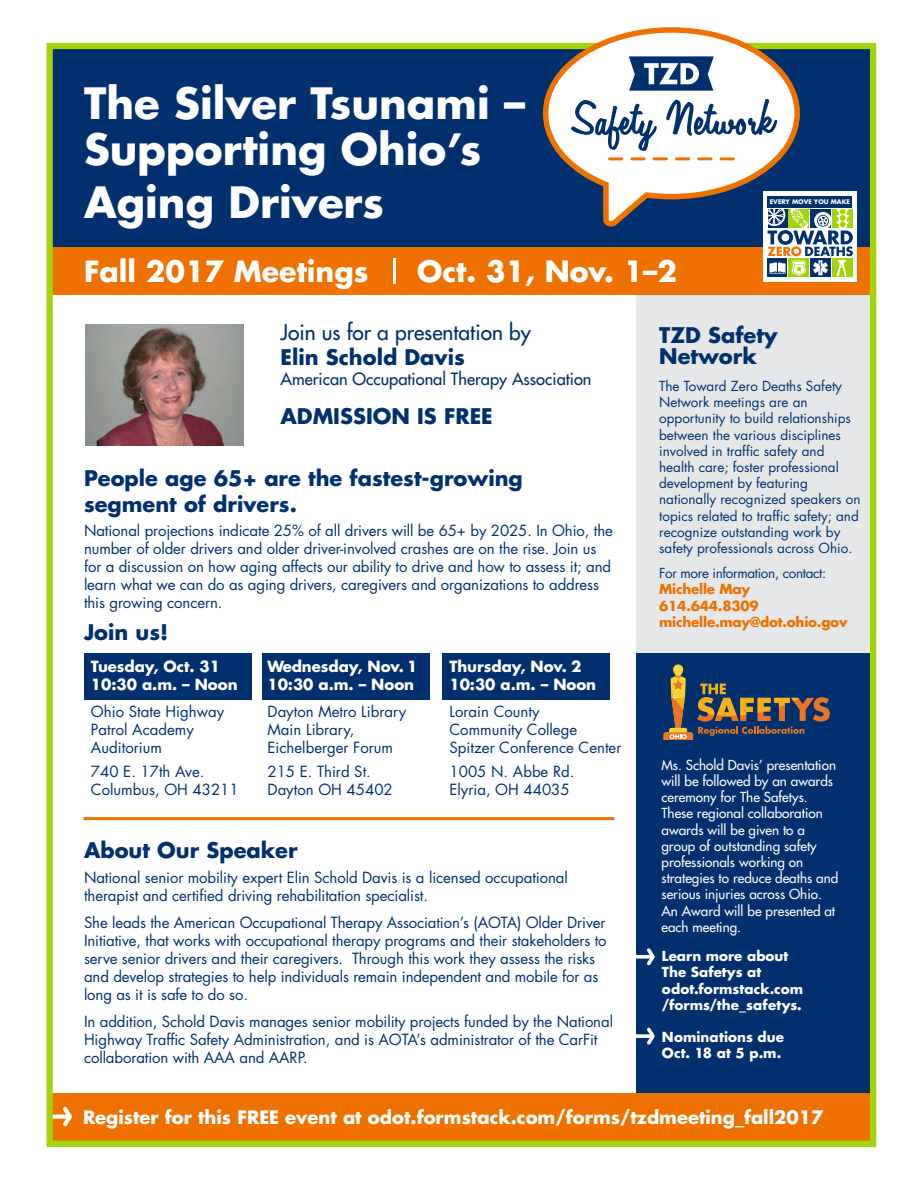
<style>
.page{position:relative;width:918px;height:1188px;background:#fff}
.page>*{position:absolute;margin:0;border:0;box-sizing:border-box;transform-origin:0 0}
.t1{font:700 42px/46.5px "Futura";color:#fff}
.t2{font:700 28.5px "Futura";color:#fff}
.t3{font:700 21px/21px "Futura";color:#00306d}
.t4{font:21px "Futura";color:#00306d}
.t5{font:700 18px "Futura";color:#fff}
.t6{font:16.5px "Futura";color:#00306d}
.t7{font:15px/18px "Futura";letter-spacing:-.01em;color:#00306d}
.t8{font:700 15px/18px "Futura";letter-spacing:-.005em;color:#fff}
.t9{font:13.5px/16.2px "Futura";color:#00306d}
.t10{font:13.5px/16.2px "Futura";color:#fff}
.t11{font:700 13.5px/16.2px "Futura";letter-spacing:.005em;color:#fff}
.t12{font:700 13.5px/16.2px "Futura";letter-spacing:-.015em;color:#ef7100}
.t13{font:13.5px "Futura";letter-spacing:-.025em;color:#00306d}
.t14{font:700 6.15px "Futura";color:#fff}
</style>
<div class="page">
<div style="left:636px;top:290px;width:234px;height:853px;background:#e6e7e9"></div>
<div style="left:636px;top:653px;width:237px;height:490px;background:#00306d"></div>
<div style="left:50px;top:1094px;width:820px;height:47px;background:#ef7100"></div>
<svg style="left:54px;top:1115px;width:5px;height:4px"></svg>
<svg style="left:59px;top:1107px;width:13px;height:20px"></svg>
<div style="left:50px;top:48px;width:820px;height:214px;background:#00306d"></div>
<div style="left:50px;top:247px;width:820px;height:48px;background:#ef7100"></div>
<div style="left:47px;top:43px;width:829px;height:1104px;border:6px solid #a2d40a"></div>
<hr style="left:393px;top:258px;width:3px;height:26px;background:#fff">
<svg style="left:540px;top:27px;width:263px;height:200px"></svg>
<svg style="left:610px;top:157px;width:12px;height:3px"></svg>
<svg style="left:632px;top:157px;width:12px;height:3px"></svg>
<svg style="left:654px;top:157px;width:12px;height:3px"></svg>
<svg style="left:676px;top:157px;width:13px;height:3px"></svg>
<svg style="left:699px;top:157px;width:12px;height:3px"></svg>
<svg style="left:721px;top:157px;width:12px;height:3px"></svg>
<svg style="left:629px;top:56px;width:85px;height:35px"></svg>
<svg style="left:571px;top:100px;width:86px;height:51px"></svg>
<svg style="left:666px;top:99px;width:111px;height:37px"></svg>
<div style="left:84px;top:653px;width:168px;height:46px;background:#00306d"></div>
<div style="left:262px;top:653px;width:168px;height:46px;background:#00306d"></div>
<div style="left:442px;top:653px;width:168px;height:46px;background:#00306d"></div>
<svg style="left:636px;top:955px;width:8px;height:4px"></svg>
<svg style="left:644px;top:948px;width:11px;height:18px"></svg>
<svg style="left:636px;top:1034px;width:8px;height:4px"></svg>
<svg style="left:644px;top:1027px;width:11px;height:18px"></svg>
<div style="left:673px;top:664px;width:10px;height:12px;background:#fed138;border-radius:5px"></div>
<svg style="left:664px;top:673px;width:166px;height:67px"></svg>
<img style="left:86px;top:325px;width:158px;height:120px">
<div style="left:763px;top:192px;width:93px;height:90px;background:#fff"></div>
<div style="left:768px;top:196px;width:84px;height:11px;background:#00306d"></div>
<svg style="left:767px;top:204px;width:86px;height:73px"></svg>
<hr style="left:83px;top:817px;width:531px;height:3px;background:#ef7100">
<h1 class="t1" style="left:84px;top:78px;width:443px">The Silver Tsunami –<br>Supporting Ohio’s</h1>
<h1 class="t1" style="left:84px;top:177px;width:302px">Aging Drivers</h1>
<h2 class="t2" style="left:84px;top:251px;width:286px">Fall 2017 Meetings</h2>
<h2 class="t2" style="left:417px;top:251px;width:261px">Oct. 31, Nov. 1–2</h2>
<h3 class="t4" style="left:280px;top:319px;width:252px">Join us for a presentation by</h3>
<h3 class="t3" style="left:280px;top:346px;width:186px">Elin Schold Davis</h3>
<p class="t6" style="left:280px;top:368px;width:313px">American Occupational Therapy Association</p>
<h3 class="t3" style="left:280px;top:405px;width:214px">ADMISSION IS FREE</h3>
<p class="t14" style="left:770px;top:198px;width:81px">EVERY MOVE YOU MAKE</p>
<h3 class="t3" style="left:659px;top:324px;width:120px">TZD Safety<br>Network</h3>
<p class="t9" style="left:659px;top:378px;width:203px">The Toward Zero Deaths Safety<br>Network meetings are an opportunity to build relationships between the various disciplines involved in traffic safety and health care; foster professional development by featuring nationally recognized speakers on topics related to traffic safety; and recognize outstanding work by safety professionals across Ohio.</p>
<p class="t13" style="left:659px;top:564px;width:169px">For more information, contact:</p>
<p class="t12" style="left:659px;top:581px;width:190px">Michelle May<br>614.644.8309 michelle.may@dot.ohio.gov</p>
<h3 class="t3" style="left:84px;top:465px;width:440px;line-height:25.2px">People age 65+ are the fastest-growing segment of drivers.</h3>
<p class="t7" style="left:84px;top:521px;width:530px">National projections indicate 25% of all drivers will be 65+ by 2025. In Ohio, the number of older drivers and older driver-involved crashes are on the rise. Join us for a discussion on how aging affects our ability to drive and how to assess it; and learn what we can do as aging drivers, caregivers and organizations to address this growing concern.</p>
<h3 class="t3" style="left:84px;top:621px;width:86px">Join us!</h3>
<p class="t8" style="left:91px;top:657px;width:148px">Tuesday, Oct. 31<br>10:30 a.m. – Noon</p>
<p class="t7" style="left:91px;top:702px;width:135px">Ohio State Highway<br>Patrol Academy<br>Auditorium</p>
<p class="t7" style="left:91px;top:762px;width:149px">740 E. 17th Ave.<br>Columbus, OH 43211</p>
<p class="t8" style="left:267px;top:657px;width:151px">Wednesday, Nov. 1<br>10:30 a.m. – Noon</p>
<p class="t8" style="left:450px;top:657px;width:148px">Thursday, Nov. 2<br>10:30 a.m. – Noon</p>
<p class="t7" style="left:267px;top:702px;width:140px">Dayton Metro Library<br>Main Library,<br>Eichelberger Forum</p>
<p class="t7" style="left:267px;top:762px;width:127px">215 E. Third St.<br>Dayton OH 45402</p>
<p class="t7" style="left:450px;top:702px;width:173px">Lorain County<br>Community College<br>Spitzer Conference Center</p>
<p class="t7" style="left:450px;top:762px;width:126px">1005 N. Abbe Rd.<br>Elyria, OH 44035</p>
<h3 class="t3" style="left:84px;top:839px;width:215px">About Our Speaker</h3>
<p class="t7" style="left:84px;top:868px;width:485px">National senior mobility expert Elin Schold Davis is a licensed occupational therapist and certified driving rehabilitation specialist.</p>
<p class="t7" style="left:84px;top:913px;width:524px">She leads the American Occupational Therapy Association’s (AOTA) Older Driver Initiative, that works with occupational therapy programs and their stakeholders to serve senior drivers and their caregivers. Through this work they assess the risks and develop strategies to help individuals remain independent and mobile for as long as it is safe to do so.</p>
<p class="t7" style="left:84px;top:1012px;width:531px">In addition, Schold Davis manages senior mobility projects funded by the National<br>Highway Traffic Safety Administration, and is AOTA’s administrator of the CarFit collaboration with AAA and AARP.</p>
<p class="t10" style="left:661px;top:757px;width:178px">Ms. Schold Davis’ presentation will be followed by an awards ceremony for The Safetys.<br>These regional collaboration awards will be given to a group of outstanding safety professionals working on strategies to reduce deaths and serious injuries across Ohio.<br>An Award will be presented at each meeting.</p>
<p class="t11" style="left:662px;top:948px;width:143px">Learn more about<br>The Safetys at odot.formstack.com /forms/the_safetys.</p>
<p class="t11" style="left:662px;top:1029px;width:124px">Nominations due<br>Oct. 18 at 5 p.m.</p>
<p class="t5" style="left:83px;top:1105px;width:742px">Register for this FREE event at odot.formstack.com/forms/tzdmeeting_fall2017</p>
</div>
